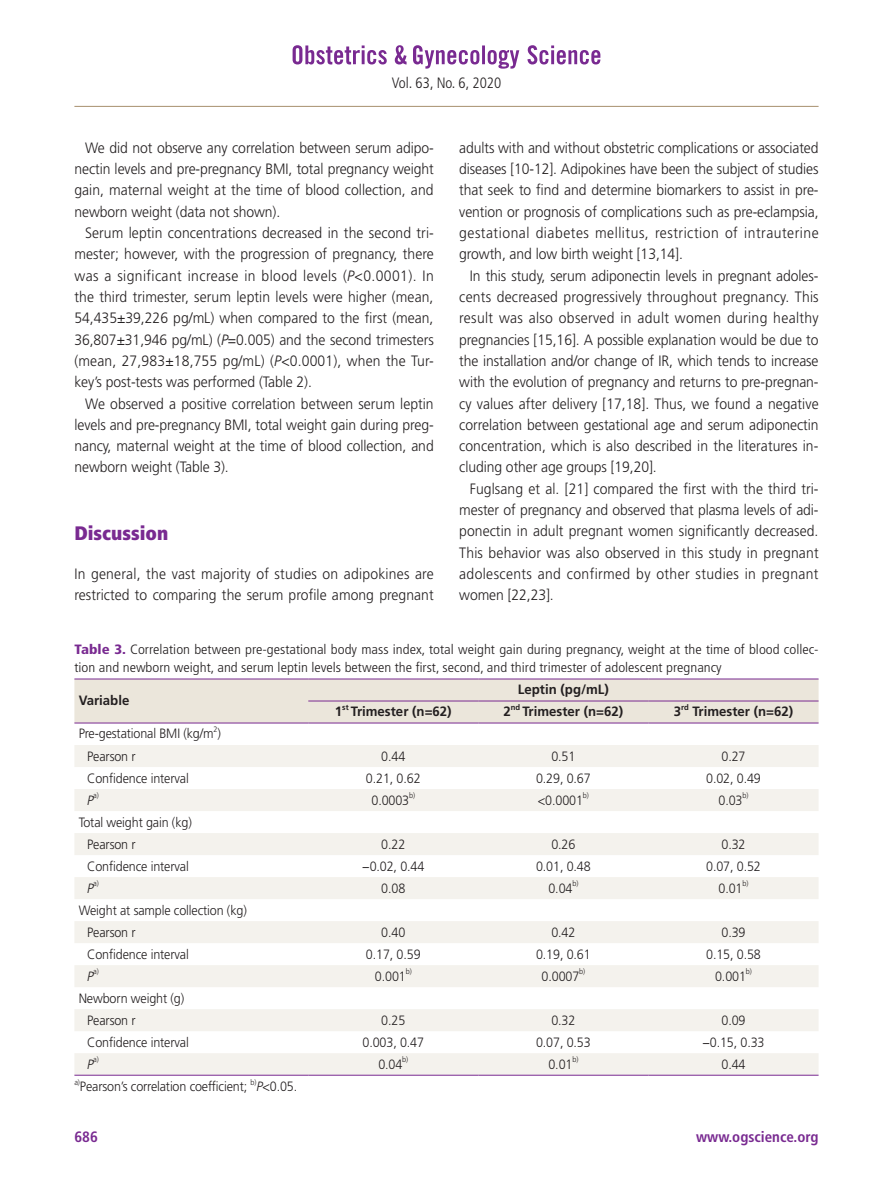
<style>
.page{position:relative;width:893px;height:1191px;background:#fff}
.page>*{position:absolute;margin:0;border:0;box-sizing:border-box;transform-origin:0 0}
.t1{font:900 condensed 19.5px "Frutiger LT Std";color:#792a91}
.t2{font:300 15px/21.3px "Frutiger LT Std";letter-spacing:.005em;color:#231f20;text-align:justify;scale:.93 1}
.t3{font:700 condensed 15px "Frutiger LT Std";color:#792a91}
.t4{font:300 condensed 15px "Frutiger LT Std";color:#231f20}
.t5{font:300 13.5px/22px "Frutiger LT Std";letter-spacing:-.01em;color:#231f20;scale:.93 1}
.t6{font:300 condensed 13.5px/18px "Frutiger LT Std";color:#231f20;scale:1.1 1}
.t7{font:700 13.5px "Frutiger LT Std";color:#231f20}
.t8{font:italic 300 13.5px "Frutiger LT Std";color:#231f20;scale:.93 1}
.t9{font:300 7.8px "Frutiger LT Std";color:#231f20;scale:.93 1}
.t10{font:700 7.8px "Frutiger LT Std";color:#231f20}
.s1{font-style:italic}
.s2{font-weight:900;color:#792a91}
</style>
<div class="page">
<hr style="left:74px;top:106px;width:745px;height:1px;background:#ad9676">
<svg style="left:527px;top:45px;width:73px;height:19px"></svg>
<svg style="left:413px;top:45px;width:106px;height:24px"></svg>
<svg style="left:293px;top:45px;width:114px;height:19px"></svg>
<div style="left:74px;top:679px;width:745px;height:43px;background:#ebe6db"></div>
<svg style="left:74px;top:745px;width:745px;height:330px;fill:#f4f2ed"></svg>
<hr style="left:74px;top:678px;width:234px;height:1px;background:#792a91">
<hr style="left:308px;top:678px;width:170px;height:1px;background:#792a91">
<hr style="left:478px;top:678px;width:170px;height:1px;background:#792a91">
<hr style="left:648px;top:678px;width:171px;height:1px;background:#792a91">
<hr style="left:308px;top:700px;width:170px;height:1px;background:#792a91">
<hr style="left:478px;top:700px;width:170px;height:1px;background:#792a91">
<hr style="left:648px;top:700px;width:171px;height:1px;background:#792a91">
<hr style="left:74px;top:722px;width:234px;height:1px;background:#792a91">
<hr style="left:308px;top:722px;width:170px;height:1px;background:#792a91">
<hr style="left:478px;top:722px;width:170px;height:1px;background:#792a91">
<hr style="left:648px;top:722px;width:171px;height:1px;background:#792a91">
<hr style="left:74px;top:1075px;width:234px;height:1px;background:#792a91">
<hr style="left:308px;top:1075px;width:170px;height:1px;background:#792a91">
<hr style="left:478px;top:1075px;width:170px;height:1px;background:#792a91">
<hr style="left:648px;top:1075px;width:171px;height:1px;background:#792a91">
<p class="t4" style="left:392px;top:74px;width:111px">Vol. 63, No. 6, 2020</p>
<p class="t2" style="left:74px;top:137px;width:388px;text-indent:11px">We did not observe any correlation between serum adipo&shy;nectin levels and pre-pregnancy BMI, total pregnancy weight gain, maternal weight at the time of blood collection, and newborn weight (data not shown).</p>
<p class="t2" style="left:74px;top:222px;width:388px;text-indent:11px">Serum leptin concentrations decreased in the second tri&shy;mester; however, with the progression of pregnancy, there was a significant increase in blood levels (<span class="s1">P</span>&lt;0.0001). In the third trimester, serum leptin levels were higher (mean, 54,435±39,226 pg/mL) when compared to the first (mean, 36,807±31,946 pg/mL) (<span class="s1">P</span>=0.005) and the second trimesters (mean, 27,983±18,755 pg/mL) (<span class="s1">P</span>&lt;0.0001), when the Tur&shy;key’s post-tests was performed (Table 2).</p>
<p class="t2" style="left:74px;top:393px;width:388px;text-indent:11px">We observed a positive correlation between serum leptin levels and pre-pregnancy BMI, total weight gain during preg&shy;nancy, maternal weight at the time of blood collection, and newborn weight (Table 3).</p>
<h1 class="t1" style="left:74px;top:521px;width:95px">Discussion</h1>
<p class="t2" style="left:74px;top:563px;width:388px">In general, the vast majority of studies on adipokines are restricted to comparing the serum profile among pregnant</p>
<p class="t2" style="left:459px;top:137px;width:388px">adults with and without obstetric complications or associated diseases [10-12]. Adipokines have been the subject of studies that seek to find and determine biomarkers to assist in pre&shy;vention or prognosis of complications such as pre-eclampsia, gestational diabetes mellitus, restriction of intrauterine growth, and low birth weight [13,14].</p>
<p class="t2" style="left:459px;top:265px;width:388px;text-indent:11px">In this study, serum adiponectin levels in pregnant adoles&shy;cents decreased progressively throughout pregnancy. This result was also observed in adult women during healthy pregnancies [15,16]. A possible explanation would be due to the installation and/or change of IR, which tends to increase with the evolution of pregnancy and returns to pre-pregnan&shy;cy values after delivery [17,18]. Thus, we found a negative correlation between gestational age and serum adiponectin concentration, which is also described in the literatures in&shy;cluding other age groups [19,20].</p>
<p class="t2" style="left:459px;top:478px;width:388px;text-indent:11px">Fuglsang et al. [21] compared the first with the third tri&shy;mester of pregnancy and observed that plasma levels of adi&shy;ponectin in adult pregnant women significantly decreased.<br>This behavior was also observed in this study in pregnant adolescents and confirmed by other studies in pregnant women [22,23].</p>
<p class="t6" style="left:74px;top:640px;width:678px"><span class="s2">Table 3.</span> Correlation between pre-gestational body mass index, total weight gain during pregnancy, weight at the time of blood collec&shy;tion and newborn weight, and serum leptin levels between the first, second, and third trimester of adolescent pregnancy</p>
<p class="t7" style="left:79px;top:693px;width:52px">Variable</p>
<p class="t7" style="left:518px;top:682px;width:93px">Leptin (pg/mL)</p>
<p class="t7" style="left:335px;top:704px;width:9px">1</p>
<p class="t10" style="left:342px;top:703px;width:8px">st</p>
<p class="t7" style="left:351px;top:704px;width:102px">Trimester (n=62)</p>
<p class="t7" style="left:504px;top:704px;width:9px">2</p>
<p class="t10" style="left:511px;top:703px;width:11px">nd</p>
<p class="t7" style="left:522px;top:704px;width:102px">Trimester (n=62)</p>
<p class="t7" style="left:674px;top:704px;width:9px">3</p>
<p class="t10" style="left:681px;top:703px;width:9px">rd</p>
<p class="t7" style="left:692px;top:704px;width:102px">Trimester (n=62)</p>
<p class="t9" style="left:213px;top:725px;width:6px">2</p>
<p class="t5" style="left:79px;top:723px;width:154px">Pre-gestational BMI (kg/m )</p>
<p class="t5" style="left:87px;top:745px;width:54px">Pearson r</p>
<p class="t5" style="left:381px;top:745px;width:27px">0.44</p>
<p class="t5" style="left:551px;top:745px;width:27px">0.51</p>
<p class="t5" style="left:721px;top:745px;width:27px">0.27</p>
<p class="t5" style="left:87px;top:767px;width:111px">Confidence interval</p>
<p class="t5" style="left:366px;top:767px;width:60px">0.21, 0.62</p>
<p class="t5" style="left:536px;top:767px;width:60px">0.29, 0.67</p>
<p class="t5" style="left:706px;top:767px;width:60px">0.02, 0.49</p>
<p class="t8" style="left:87px;top:792px;width:8px">P</p>
<p class="t9" style="left:93px;top:791px;width:8px">a)</p>
<p class="t5" style="left:371px;top:789px;width:42px">0.0003</p>
<p class="t9" style="left:409px;top:791px;width:8px">b)</p>
<p class="t5" style="left:538px;top:789px;width:50px">&lt;0.0001</p>
<p class="t9" style="left:583px;top:791px;width:8px">b)</p>
<p class="t5" style="left:718px;top:789px;width:27px">0.03</p>
<p class="t9" style="left:742px;top:791px;width:8px">b)</p>
<p class="t5" style="left:87px;top:811px;width:114px;text-indent:-8px">Total weight gain (kg)<br>Pearson r</p>
<p class="t5" style="left:381px;top:833px;width:27px">0.22</p>
<p class="t5" style="left:551px;top:833px;width:27px">0.26</p>
<p class="t5" style="left:721px;top:833px;width:27px">0.32</p>
<p class="t5" style="left:87px;top:855px;width:111px">Confidence interval</p>
<p class="t5" style="left:362px;top:855px;width:68px">−0.02, 0.44</p>
<p class="t5" style="left:536px;top:855px;width:60px">0.01, 0.48</p>
<p class="t5" style="left:706px;top:855px;width:60px">0.07, 0.52</p>
<p class="t8" style="left:87px;top:880px;width:8px">P</p>
<p class="t9" style="left:93px;top:879px;width:8px">a)</p>
<p class="t5" style="left:381px;top:877px;width:27px">0.08</p>
<p class="t5" style="left:548px;top:877px;width:27px">0.04</p>
<p class="t9" style="left:572px;top:879px;width:8px">b)</p>
<p class="t5" style="left:718px;top:877px;width:27px">0.01</p>
<p class="t9" style="left:742px;top:879px;width:8px">b)</p>
<p class="t5" style="left:87px;top:899px;width:173px;text-indent:-8px">Weight at sample collection (kg)<br>Pearson r</p>
<p class="t5" style="left:381px;top:921px;width:27px">0.40</p>
<p class="t5" style="left:551px;top:921px;width:27px">0.42</p>
<p class="t5" style="left:721px;top:921px;width:27px">0.39</p>
<p class="t5" style="left:87px;top:943px;width:111px">Confidence interval</p>
<p class="t5" style="left:366px;top:943px;width:60px">0.17, 0.59</p>
<p class="t5" style="left:536px;top:943px;width:60px">0.19, 0.61</p>
<p class="t5" style="left:706px;top:943px;width:60px">0.15, 0.58</p>
<p class="t8" style="left:87px;top:968px;width:8px">P</p>
<p class="t9" style="left:93px;top:967px;width:8px">a)</p>
<p class="t5" style="left:375px;top:965px;width:35px">0.001</p>
<p class="t9" style="left:406px;top:967px;width:8px">b)</p>
<p class="t5" style="left:542px;top:965px;width:42px">0.0007</p>
<p class="t9" style="left:579px;top:967px;width:8px">b)</p>
<p class="t5" style="left:715px;top:965px;width:35px">0.001</p>
<p class="t9" style="left:746px;top:967px;width:8px">b)</p>
<p class="t5" style="left:87px;top:987px;width:106px;text-indent:-8px">Newborn weight (g)<br>Pearson r</p>
<p class="t5" style="left:381px;top:1009px;width:27px">0.25</p>
<p class="t5" style="left:551px;top:1009px;width:27px">0.32</p>
<p class="t5" style="left:721px;top:1009px;width:27px">0.09</p>
<p class="t5" style="left:87px;top:1031px;width:111px">Confidence interval</p>
<p class="t5" style="left:363px;top:1031px;width:68px">0.003, 0.47</p>
<p class="t5" style="left:536px;top:1031px;width:60px">0.07, 0.53</p>
<p class="t5" style="left:702px;top:1031px;width:68px">−0.15, 0.33</p>
<p class="t8" style="left:87px;top:1056px;width:8px">P</p>
<p class="t9" style="left:93px;top:1055px;width:8px">a)</p>
<p class="t5" style="left:378px;top:1053px;width:27px">0.04</p>
<p class="t9" style="left:402px;top:1055px;width:8px">b)</p>
<p class="t5" style="left:548px;top:1053px;width:27px">0.01</p>
<p class="t9" style="left:572px;top:1055px;width:8px">b)</p>
<p class="t5" style="left:721px;top:1053px;width:27px">0.44</p>
<p class="t9" style="left:74px;top:1077px;width:8px">a)</p>
<p class="t5" style="left:80px;top:1075px;width:181px">Pearson’s correlation coefficient;</p>
<p class="t9" style="left:250px;top:1077px;width:8px">b)</p>
<p class="t5" style="left:256px;top:1075px;width:45px"><span class="s1">P</span>&lt;0.05.</p>
<p class="t3" style="left:74px;top:1128px;width:25px">686</p>
<p class="t3" style="left:696px;top:1128px;width:124px">www.ogscience.org</p>
</div>
